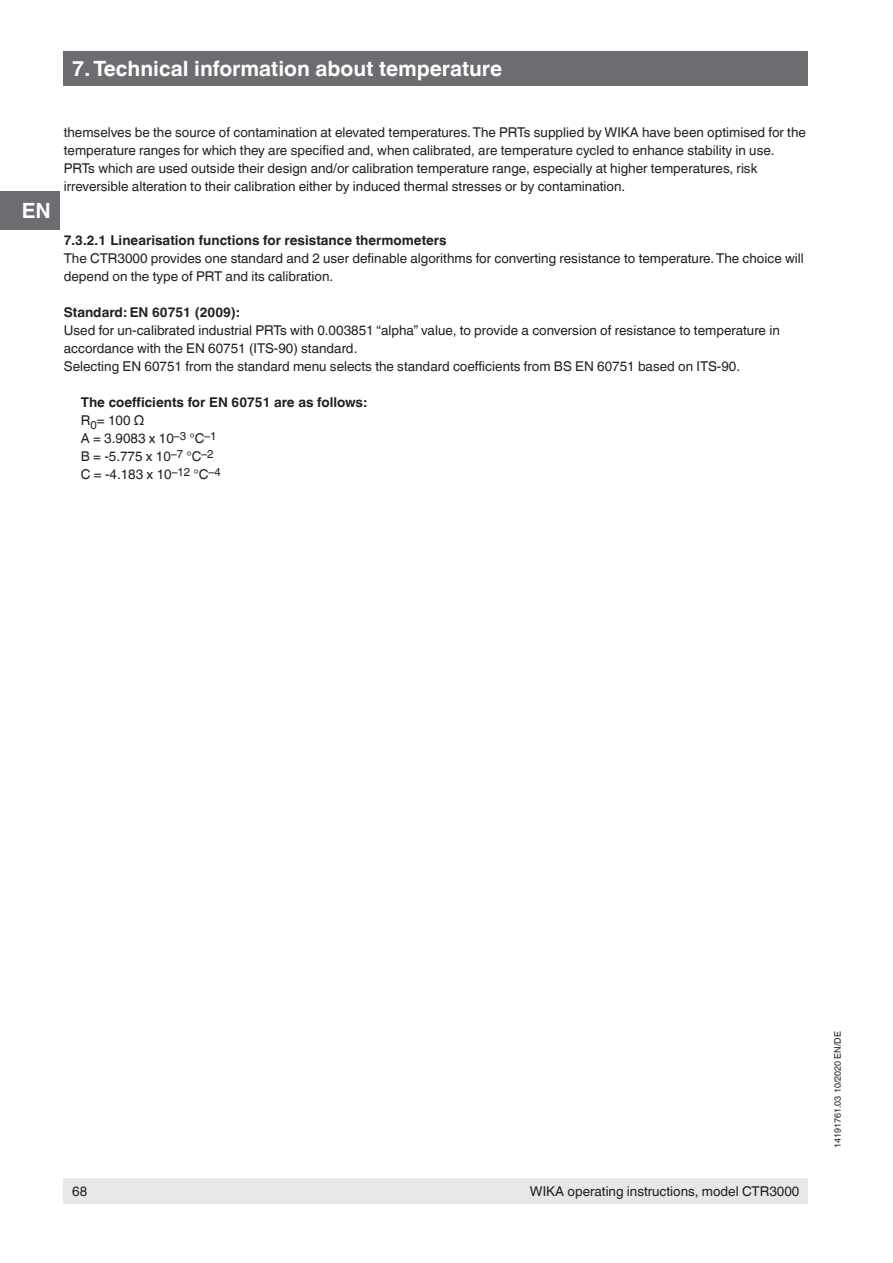
<style>
.page{position:relative;width:893px;height:1263px;background:#fff}
.page>*{position:absolute;margin:0;border:0;box-sizing:border-box;transform-origin:0 0}
.t1{font:700 21px "Helvetica World";color:#fff}
.t2{font:13.5px/18px "Helvetica World";color:#231f20}
.t3{font:700 13.5px "Helvetica World";color:#231f20}
.t4{font:9px "Helvetica World";color:#231f20}
.s1{font-weight:700}
</style>
<div class="page">
<div style="left:64px;top:51px;width:744px;height:34px;background:#6c6d70"></div>
<div style="left:0;top:191px;width:60px;height:39px;background:#6c6d70"></div>
<div style="left:64px;top:1178px;width:744px;height:25px;background:#e6e7e9"></div>
<h1 class="t1" style="left:72px;top:56px;width:431px">7. Technical information about temperature</h1>
<h1 class="t1" style="left:22px;top:198px;width:31px">EN</h1>
<p class="t2" style="left:64px;top:124px;width:744px">themselves be the source of contamination at elevated temperatures. The PRTs supplied by WIKA have been optimised for the temperature ranges for which they are specified and, when calibrated, are temperature cycled to enhance stability in use.<br>PRTs which are used outside their design and/or calibration temperature range, especially at higher temperatures, risk irreversible alteration to their calibration either by induced thermal stresses or by contamination.</p>
<p class="t3" style="left:64px;top:233px;width:384px">7.3.2.1 Linearisation functions for resistance thermometers</p>
<p class="t2" style="left:64px;top:250px;width:742px">The CTR3000 provides one standard and 2 user definable algorithms for converting resistance to temperature. The choice will depend on the type of PRT and its calibration.</p>
<p class="t3" style="left:64px;top:305px;width:177px">Standard: EN 60751 (2009):</p>
<p class="t2" style="left:64px;top:322px;width:717px">Used for un-calibrated industrial PRTs with 0.003851 “alpha” value, to provide a conversion of resistance to temperature in accordance with the EN 60751 (ITS-90) standard.<br>Selecting EN 60751 from the standard menu selects the standard coefficients from BS EN 60751 based on ITS-90.</p>
<p class="t2" style="left:81px;top:394px;width:288px"><span class="s1">The coefficients for EN 60751 are as follows:<br></span>R<sub>0</sub>= 100 Ω<br>A = 3.9083 x 10<sup>–3</sup> °C<sup>–1<br></sup>B = -5.775 x 10<sup>–7</sup> °C<sup>–2<br></sup>C = -4.183 x 10<sup>–12</sup> °C<sup>–4</sup></p>
<p class="t2" style="left:72px;top:1182px;width:17px">68</p>
<p class="t2" style="left:530px;top:1182px;width:271px">WIKA operating instructions, model CTR3000</p>
<p class="t4" style="left:832px;top:1148px;width:118px;rotate:-90deg">14191761.03 10/2020 EN/DE</p>
</div>
